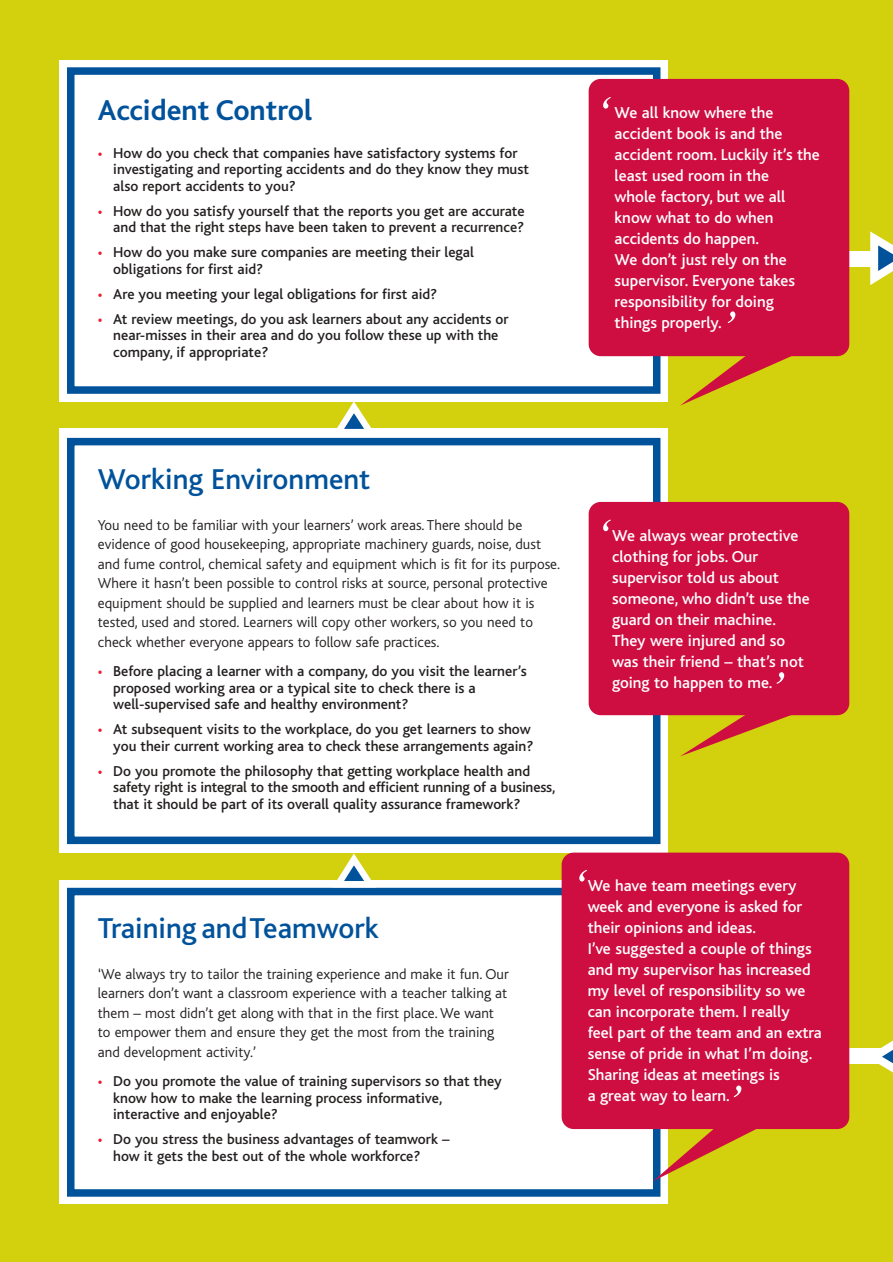
<style>
.page{position:relative;width:893px;height:1262px;background:#fff}
.page>*{position:absolute;margin:0;border:0;box-sizing:border-box;transform-origin:0 0}
.t1{font:italic 54px "Times NRMT";color:#fff}
.t2{font:500 30px "Bliss";color:#00529b}
.t3{font:700 30px "Bliss";color:#00529b}
.t4{font:500 16.5px/21px "Bliss";color:#fff}
.t5{font:500 15px/16.5px "Bliss";color:#231f1f}
.t6{font:300 15px/19.5px "Bliss";color:#231f1f}
.s1{color:#ee1b2d}
</style>
<div class="page">
<div style="left:0;top:0;width:892px;height:1261px;background:#d3d00d"></div>
<div style="left:60px;top:880px;width:608px;height:323px;background:#fff"></div>
<div style="left:67px;top:887px;width:593px;height:309px;border:8px solid #00529b"></div>
<div style="left:60px;top:428px;width:608px;height:425px;background:#fff"></div>
<div style="left:67px;top:438px;width:593px;height:406px;border:8px solid #00529b"></div>
<div style="left:60px;top:60px;width:608px;height:341px;background:#fff"></div>
<div style="left:67px;top:67px;width:593px;height:327px;border:8px solid #00529b"></div>
<div style="left:840px;top:251px;width:52px;height:15px;background:#fff"></div>
<svg style="left:870px;top:231px;width:22px;height:54px"></svg>
<div style="left:801px;top:1048px;width:91px;height:15px;background:#fff"></div>
<div style="left:588px;top:502px;width:261px;height:213px;background:#ce0d41;border-radius:12px"></div>
<div style="left:588px;top:79px;width:261px;height:277px;background:#ce0d41;border-radius:12px"></div>
<svg style="left:680px;top:356px;width:112px;height:49px"></svg>
<div style="left:561px;top:852px;width:288px;height:277px;background:#ce0d41;border-radius:12px"></div>
<svg style="left:866px;top:1041px;width:26px;height:31px"></svg>
<svg style="left:680px;top:715px;width:112px;height:41px"></svg>
<svg style="left:653px;top:1129px;width:112px;height:52px"></svg>
<svg style="left:332px;top:401px;width:44px;height:28px"></svg>
<svg style="left:337px;top:853px;width:34px;height:28px"></svg>
<h2 class="t3" style="left:98px;top:99px;width:216px">Accident Control</h2>
<p class="t5" style="left:113px;top:146px;width:417px;text-indent:-15px"><span class="s1">•</span> How do you check that companies have satisfactory systems for investigating and reporting accidents and do they know they must also report accidents to you?</p>
<p class="t5" style="left:98px;top:204px;width:428px;text-align:right"><span class="s1">•</span> How do you satisfy yourself that the reports you get are accurate and that the right steps have been taken to prevent a recurrence?</p>
<p class="t5" style="left:113px;top:245px;width:362px;text-indent:-15px"><span class="s1">•</span> How do you make sure companies are meeting their legal obligations for first aid?</p>
<p class="t5" style="left:98px;top:287px;width:341px"><span class="s1">•</span> Are you meeting your legal obligations for first aid?</p>
<p class="t5" style="left:113px;top:312px;width:397px;text-indent:-15px"><span class="s1">•</span> At review meetings, do you ask learners about any accidents or near-misses in their area and do you follow these up with the company, if appropriate?</p>
<h1 class="t1" style="left:597px;top:97px;width:16px">‘</h1>
<p class="t4" style="left:614px;top:103px;width:207px">We all know where the accident book is and the accident room. Luckily it’s the least used room in the<br>whole factory, but we all know what to do when accidents do happen.<br>We don’t just rely on the supervisor. Everyone takes responsibility for doing things properly.</p>
<h1 class="t1" style="left:653px;top:309px;width:16px">’</h1>
<h1 class="t1" style="left:721px;top:312px;width:16px">’</h1>
<h2 class="t2" style="left:98px;top:467px;width:274px">Working Environment</h2>
<p class="t6" style="left:98px;top:516px;width:464px">You need to be familiar with your learners’ work areas. There should be evidence of good housekeeping, appropriate machinery guards, noise, dust and fume control, chemical safety and equipment which is fit for its purpose.<br>Where it hasn’t been possible to control risks at source, personal protective equipment should be supplied and learners must be clear about how it is tested, used and stored. Learners will copy other workers, so you need to check whether everyone appears to follow safe practices.</p>
<p class="t5" style="left:113px;top:664px;width:415px;text-indent:-15px"><span class="s1">•</span> Before placing a learner with a company, do you visit the learner’s proposed working area or a typical site to check there is a well-supervised safe and healthy environment?</p>
<p class="t5" style="left:98px;top:722px;width:437px;text-align:right"><span class="s1">•</span> At subsequent visits to the workplace, do you get learners to show you their current working area to check these arrangements again?</p>
<p class="t5" style="left:113px;top:763px;width:444px;text-indent:-15px"><span class="s1">•</span> Do you promote the philosophy that getting workplace health and safety right is integral to the smooth and efficient running of a business, that it should be part of its overall quality assurance framework?</p>
<h1 class="t1" style="left:597px;top:520px;width:16px">‘</h1>
<p class="t4" style="left:612px;top:526px;width:199px">We always wear protective clothing for jobs. Our supervisor told us about someone, who didn’t use the guard on their machine.<br>They were injured and so was their friend – that’s not going to happen to me.</p>
<h1 class="t1" style="left:770px;top:672px;width:16px">’</h1>
<h2 class="t2" style="left:98px;top:916px;width:282px">Training andTeamwork</h2>
<p class="t6" style="left:98px;top:965px;width:412px">‘We always try to tailor the training experience and make it fun. Our learners don’t want a classroom experience with a teacher talking at them – most didn’t get along with that in the first place. We want to empower them and ensure they get the most from the training and development activity.’</p>
<p class="t5" style="left:113px;top:1074px;width:390px;text-indent:-15px"><span class="s1">•</span> Do you promote the value of training supervisors so that they know how to make the learning process informative, interactive and enjoyable?</p>
<p class="t5" style="left:113px;top:1132px;width:338px;text-indent:-15px"><span class="s1">•</span> Do you stress the business advantages of teamwork – how it gets the best out of the whole workforce?</p>
<h1 class="t1" style="left:573px;top:870px;width:16px">‘</h1>
<p class="t4" style="left:587px;top:876px;width:236px">We have team meetings every week and everyone is asked for their opinions and ideas.<br>I’ve suggested a couple of things and my supervisor has increased my level of responsibility so we can incorporate them. I really<br>feel part of the team and an extra sense of pride in what I’m doing.<br>Sharing ideas at meetings is<br>a great way to learn.</p>
<h1 class="t1" style="left:727px;top:1085px;width:16px">’</h1>
</div>
